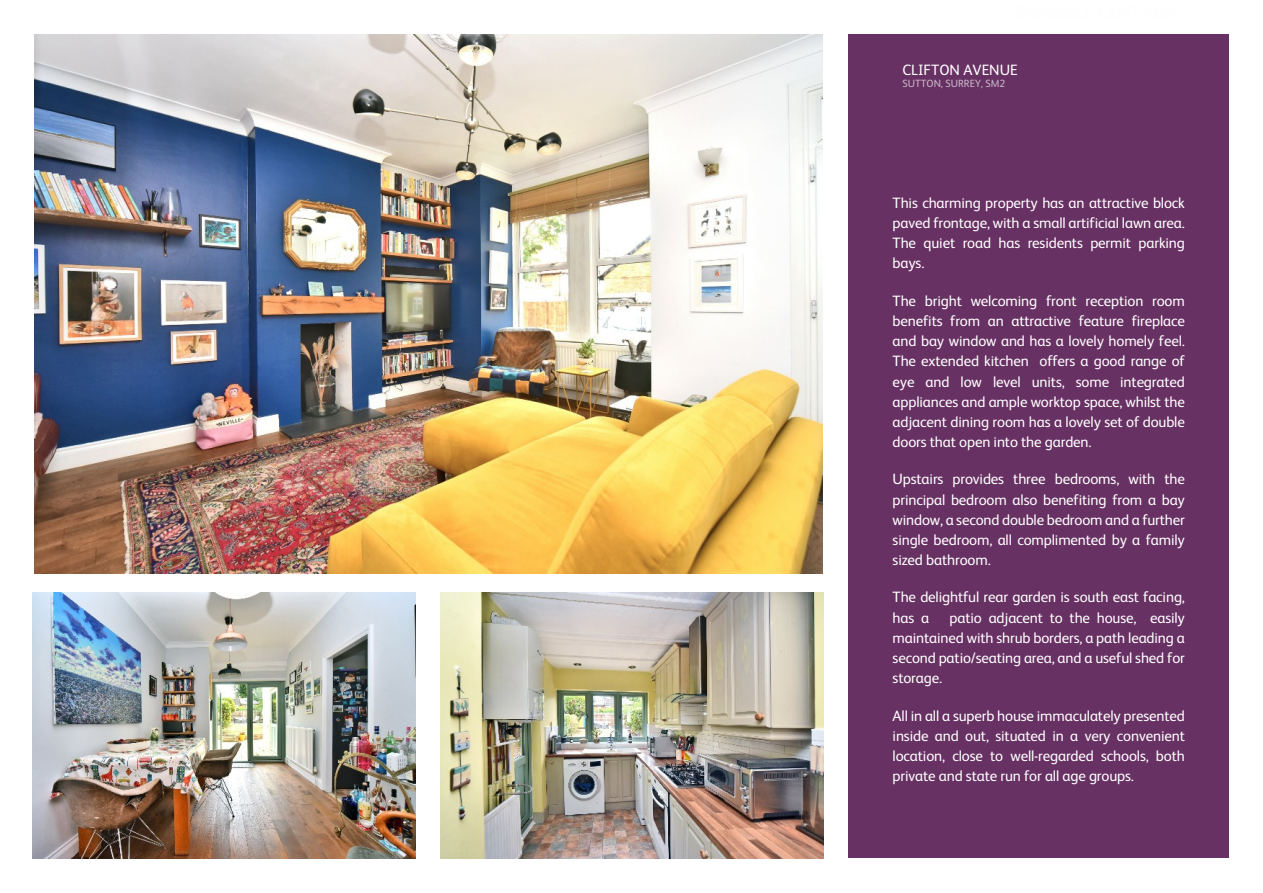
<style>
.page{position:relative;width:1263px;height:893px;background:#fff}
.page>*{position:absolute;margin:0;border:0;box-sizing:border-box;transform-origin:0 0}
.t1{font:15px/20.2px "FS Albert";letter-spacing:-.01em;color:#fff;text-align:justify}
.t2{font:15px "FS Albert";color:#fefefe}
.t3{font:10.5px "FS Albert";color:#cab6c9}
</style>
<div class="page">
<img style="left:34px;top:34px;width:788px;height:539px">
<img style="left:33px;top:593px;width:382px;height:266px">
<img style="left:441px;top:593px;width:382px;height:266px">
<div style="left:848px;top:35px;width:381px;height:823px;background:#683163"></div>
<p class="t2" style="left:902px;top:63px;width:117px">CLIFTON AVENUE</p>
<p class="t3" style="left:902px;top:79px;width:104px">SUTTON, SURREY, SM2</p>
<p class="t1" style="left:892px;top:194px;width:294px">This charming property has an attractive block paved frontage, with a small artificial lawn area.<br>The quiet road has residents permit parking bays.</p>
<p class="t1" style="left:892px;top:291px;width:294px">The bright welcoming front reception room benefits from an attractive feature fireplace and bay window and has a lovely homely feel.<br>The extended kitchen offers a good range of eye and low level units, some integrated appliances and ample worktop space, whilst the adjacent dining room has a lovely set of double doors that open into the garden.</p>
<p class="t1" style="left:892px;top:470px;width:294px">Upstairs provides three bedrooms, with the principal bedroom also benefiting from a bay window, a second double bedroom and a further single bedroom, all complimented by a family sized bathroom.</p>
<p class="t1" style="left:892px;top:588px;width:294px">The delightful rear garden is south east facing, has a</p>
<p class="t1" style="left:892px;top:608px;width:294px;text-indent:57px">patio adjacent to the house, easily maintained with shrub borders, a path leading a second patio/seating area, and a useful shed for storage.</p>
<p class="t1" style="left:892px;top:706px;width:294px">All in all a superb house immaculately presented inside and out, situated in a very convenient location, close to well-regarded schools, both private and state run for all age groups.</p>
</div>
